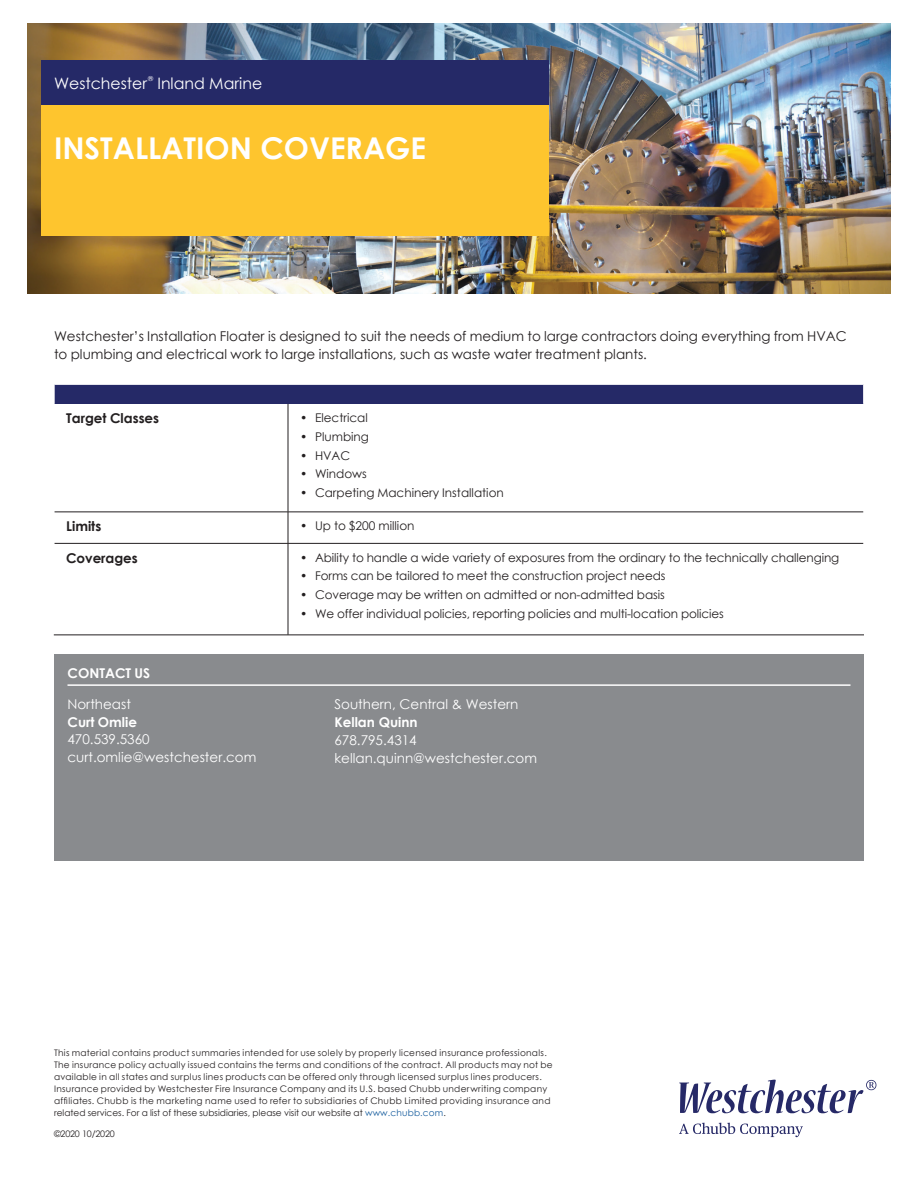
<style>
.page{position:relative;width:918px;height:1188px;background:#fff}
.page>*{position:absolute;margin:0;border:0;box-sizing:border-box;transform-origin:0 0}
.t1{font:700 30px "Century Gothic";color:#fff}
.t2{font:15.75px "Century Gothic";color:#fff}
.t3{font:13.5px/18px "Century Gothic";color:#231f20}
.t4{font:13.5px/18px "Century Gothic";color:#fff}
.t5{font:700 13.5px "Century Gothic";color:#fff}
.t6{font:700 13.5px "Century Gothic";color:#231f20}
.t7{font:12px "Century Gothic";letter-spacing:-.005em;color:#231f20}
.t8{font:9px/12px "Century Gothic";letter-spacing:.03em;color:#231f20}
.t9{font:9px "Century Gothic";letter-spacing:-.02em;color:#231f20}
.t10{font:6.75px "Century Gothic";color:#fff}
.s1{color:#175d9e}
</style>
<div class="page">
<svg style="left:679px;top:1123px;width:124px;height:14px"></svg>
<svg style="left:679px;top:1080px;width:197px;height:33px"></svg>
<img style="left:27px;top:23px;width:864px;height:270px">
<div style="left:41px;top:60px;width:507px;height:45px;background:#252967"></div>
<div style="left:41px;top:105px;width:507px;height:130px;background:#fec52e"></div>
<div style="left:54px;top:384px;width:810px;height:20px;background:#252967"></div>
<hr style="left:288px;top:404px;width:1px;height:108px;background:#231f20">
<hr style="left:55px;top:512px;width:233px;height:1px;background:#231f20">
<hr style="left:288px;top:512px;width:575px;height:1px;background:#231f20">
<hr style="left:288px;top:512px;width:1px;height:31px;background:#231f20">
<hr style="left:55px;top:543px;width:233px;height:1px;background:#231f20">
<hr style="left:288px;top:543px;width:575px;height:1px;background:#231f20">
<hr style="left:288px;top:544px;width:1px;height:91px;background:#231f20">
<hr style="left:54px;top:384px;width:234px;height:1px;background:#fff">
<svg style="left:54px;top:385px;width:1px;height:19px"></svg>
<hr style="left:288px;top:384px;width:576px;height:1px;background:#fff">
<svg style="left:863px;top:385px;width:1px;height:19px"></svg>
<hr style="left:54px;top:635px;width:234px;height:1px;background:#231f20">
<hr style="left:288px;top:635px;width:576px;height:1px;background:#231f20">
<div style="left:54px;top:654px;width:810px;height:207px;background:#898b8e"></div>
<hr style="left:68px;top:684px;width:782px;height:2px;background:#fff">
<h2 class="t2" style="left:54px;top:72px;width:95px">Westchester</h2>
<p class="t10" style="left:148px;top:74px;width:7px">®</p>
<h2 class="t2" style="left:157px;top:72px;width:106px">Inland Marine</h2>
<h1 class="t1" style="left:54px;top:125px;width:374px">INSTALLATION COVERAGE</h1>
<h3 class="t3" style="left:54px;top:327px;width:794px">Westchester’s Installation Floater is designed to suit the needs of medium to large contractors doing everything from HVAC to plumbing and electrical work to large installations, such as waste water treatment plants.</h3>
<h3 class="t6" style="left:66px;top:408px;width:95px">Target Classes</h3>
<h3 class="t7" style="left:300px;top:410px;width:69px">• Electrical</h3>
<h3 class="t7" style="left:300px;top:428px;width:71px">• Plumbing</h3>
<h3 class="t7" style="left:300px;top:447px;width:52px">• HVAC</h3>
<h3 class="t7" style="left:300px;top:466px;width:68px">• Windows</h3>
<h3 class="t7" style="left:300px;top:485px;width:205px">• Carpeting Machinery Installation</h3>
<h3 class="t6" style="left:66px;top:516px;width:37px">Limits</h3>
<h3 class="t7" style="left:300px;top:518px;width:116px">• Up to $200 million</h3>
<h3 class="t6" style="left:66px;top:547px;width:73px">Coverages</h3>
<h3 class="t7" style="left:300px;top:549px;width:541px">• Ability to handle a wide variety of exposures from the ordinary to the technically challenging</h3>
<h3 class="t7" style="left:300px;top:568px;width:367px">• Forms can be tailored to meet the construction project needs</h3>
<h3 class="t7" style="left:300px;top:587px;width:366px">• Coverage may be written on admitted or non-admitted basis</h3>
<h3 class="t7" style="left:300px;top:605px;width:425px">• We offer individual policies, reporting policies and multi-location policies</h3>
<h3 class="t5" style="left:68px;top:662px;width:84px">CONTACT US</h3>
<h3 class="t4" style="left:68px;top:694px;width:65px">Northeast</h3>
<h3 class="t5" style="left:68px;top:711px;width:71px">Curt Omlie</h3>
<h3 class="t4" style="left:68px;top:730px;width:190px">470.539.5360 curt.omlie@westchester.com</h3>
<h3 class="t4" style="left:335px;top:695px;width:186px">Southern, Central &amp; Western</h3>
<h3 class="t5" style="left:335px;top:712px;width:85px">Kellan Quinn</h3>
<h3 class="t4" style="left:335px;top:731px;width:204px">678.795.4314 kellan.quinn@westchester.com</h3>
<p class="t8" style="left:54px;top:1047px;width:500px">This material contains product summaries intended for use solely by properly licensed insurance professionals.<br>The insurance policy actually issued contains the terms and conditions of the contract. All products may not be available in all states and surplus lines products can be offered only through licensed surplus lines producers.<br>Insurance provided by Westchester Fire Insurance Company and its U.S. based Chubb underwriting company affiliates. Chubb is the marketing name used to refer to subsidiaries of Chubb Limited providing insurance and related services. For a list of these subsidiaries, please visit our website at <span class="s1">www.chubb.com</span>.</p>
<p class="t9" style="left:54px;top:1128px;width:62px">©2020 10/2020</p>
</div>
